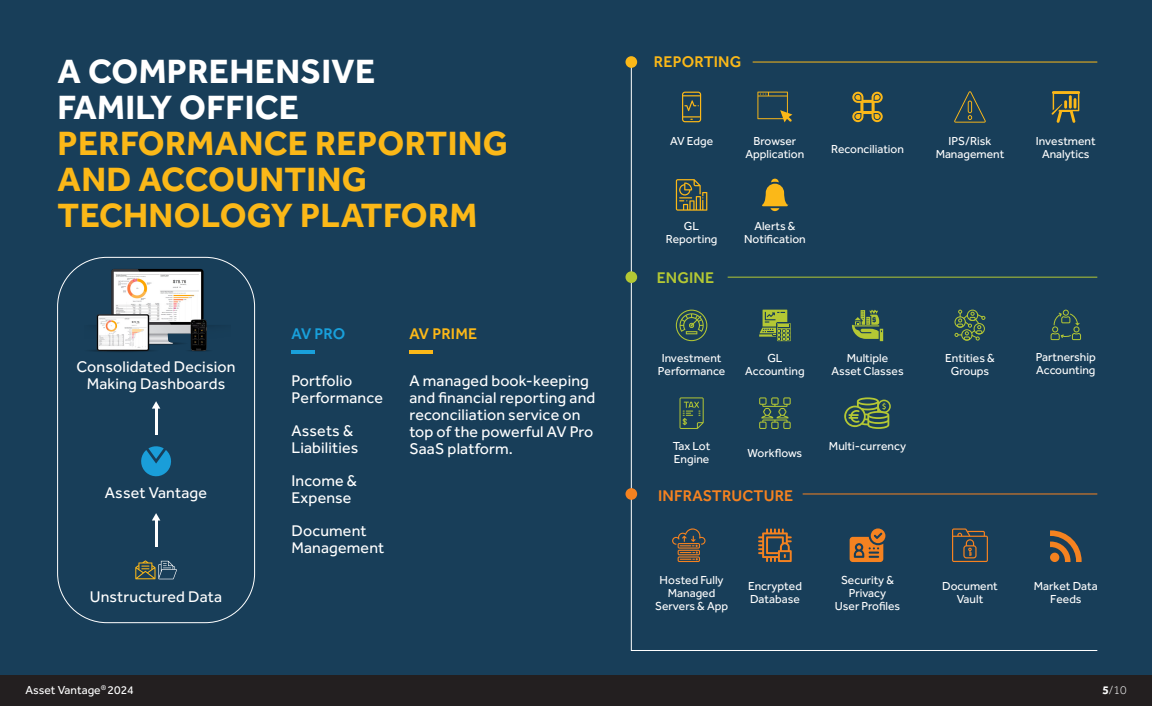
<style>
.page{position:relative;width:1152px;height:706px;background:#183e59}
.page>*{position:absolute;margin:0;border:0;box-sizing:border-box;transform-origin:0 0}
.t1{font:700 34.8px/36px "Effra";letter-spacing:.01em;color:#fbb818}
.t2{font:700 34.8px/36px "Effra";letter-spacing:.01em;color:#fff}
.t3{font:16px/17px "Effra";letter-spacing:.01em;color:#fff}
.t4{font:500 16px "Effra";letter-spacing:.01em;color:#fbb818}
.t5{font:500 16px "Effra";letter-spacing:.01em;color:#f58220}
.t6{font:500 16px "Effra";letter-spacing:.01em;color:#b4c834}
.t7{font:500 16px "Effra";color:#19a0db}
.t8{font:12px/13px "Effra";color:#fff;text-align:center}
.t9{font:300 12px "Effra";color:#fff}
.s1{font-weight:700}
</style>
<div class="page">
<div style="left:0;top:675px;width:1152px;height:31px;background:#231f20"></div>
<svg style="left:141px;top:446px;width:30px;height:31px"></svg>
<hr style="left:155px;top:519px;width:3px;height:27px;background:#fff">
<svg style="left:152px;top:513px;width:8px;height:7px"></svg>
<hr style="left:155px;top:407px;width:3px;height:27px;background:#fff">
<svg style="left:152px;top:401px;width:8px;height:7px"></svg>
<svg style="left:135px;top:560px;width:42px;height:19px"></svg>
<div style="left:57px;top:257px;width:198px;height:366px;border:1px solid #fff;border-radius:49px"></div>
<img style="left:84px;top:258px;width:146px;height:94px">
<hr style="left:291px;top:350px;width:24px;height:3px;background:#19a0db">
<hr style="left:409px;top:350px;width:24px;height:3px;background:#fbb818">
<svg style="left:631px;top:64px;width:467px;height:587px"></svg>
<div style="left:625px;top:271px;width:12px;height:12px;background:#b4c834;border-radius:50%"></div>
<div style="left:625px;top:488px;width:12px;height:12px;background:#f58220;border-radius:50%"></div>
<svg style="left:852px;top:92px;width:31px;height:30px"></svg>
<svg style="left:1052px;top:91px;width:28px;height:32px"></svg>
<svg style="left:676px;top:179px;width:31px;height:32px"></svg>
<hr style="left:753px;top:62px;width:344px;height:1px;background:#fbb818">
<hr style="left:728px;top:277px;width:369px;height:1px;background:#b4c834">
<hr style="left:803px;top:493px;width:294px;height:1px;background:#f58220">
<svg style="left:762px;top:179px;width:26px;height:32px"></svg>
<svg style="left:676px;top:309px;width:31px;height:32px"></svg>
<svg style="left:759px;top:309px;width:32px;height:32px"></svg>
<svg style="left:852px;top:309px;width:31px;height:32px"></svg>
<svg style="left:955px;top:309px;width:30px;height:31px"></svg>
<svg style="left:1051px;top:309px;width:30px;height:31px"></svg>
<svg style="left:680px;top:397px;width:24px;height:32px"></svg>
<svg style="left:759px;top:397px;width:32px;height:32px"></svg>
<svg style="left:844px;top:397px;width:47px;height:32px"></svg>
<svg style="left:672px;top:528px;width:34px;height:34px"></svg>
<svg style="left:758px;top:528px;width:34px;height:34px"></svg>
<svg style="left:850px;top:528px;width:35px;height:34px"></svg>
<svg style="left:952px;top:528px;width:36px;height:34px"></svg>
<svg style="left:1050px;top:530px;width:32px;height:32px"></svg>
<div style="left:625px;top:56px;width:12px;height:12px;background:#fbb818;border-radius:50%"></div>
<svg style="left:954px;top:91px;width:32px;height:32px"></svg>
<h1 class="t2" style="left:58px;top:53px;width:319px">A COMPREHENSIVE<br>FAMILY OFFICE</h1>
<h1 class="t1" style="left:58px;top:125px;width:452px">PERFORMANCE REPORTING<br>AND ACCOUNTING<br>TECHNOLOGY PLATFORM</h1>
<h2 class="t3" style="left:77px;top:358px;width:160px;text-align:center">Consolidated Decision<br>Making Dashboards</h2>
<h2 class="t3" style="left:105px;top:484px;width:104px">Asset Vantage</h2>
<h2 class="t3" style="left:90px;top:588px;width:134px">Unstructured Data</h2>
<h2 class="t7" style="left:291px;top:324px;width:55px">AV PRO</h2>
<h2 class="t4" style="left:409px;top:324px;width:69px">AV PRIME</h2>
<h2 class="t3" style="left:291px;top:372px;width:93px">Portfolio<br>Performance</h2>
<h2 class="t3" style="left:291px;top:422px;width:69px">Assets &amp;<br>Liabilities</h2>
<h2 class="t3" style="left:291px;top:472px;width:67px">Income &amp;<br>Expense</h2>
<h2 class="t3" style="left:291px;top:522px;width:94px">Document<br>Management</h2>
<h2 class="t3" style="left:409px;top:372px;width:188px">A managed book-keeping and financial reporting and reconciliation service on top of the powerful AV Pro<br>SaaS platform.</h2>
<h2 class="t4" style="left:654px;top:52px;width:89px">REPORTING</h2>
<p class="t8" style="left:670px;top:134px;width:45px">AV Edge</p>
<p class="t8" style="left:745px;top:134px;width:60px">Browser<br>Application</p>
<p class="t8" style="left:936px;top:134px;width:70px">IPS/Risk<br>Management</p>
<p class="t8" style="left:1036px;top:134px;width:61px">Investment<br>Analytics</p>
<p class="t8" style="left:831px;top:142px;width:74px">Reconciliation</p>
<p class="t8" style="left:666px;top:220px;width:53px">GL<br>Reporting</p>
<p class="t8" style="left:744px;top:220px;width:63px">Alerts &amp;<br>Notification</p>
<h2 class="t6" style="left:657px;top:268px;width:59px">ENGINE</h2>
<p class="t8" style="left:658px;top:351px;width:69px">Investment<br>Performance</p>
<p class="t8" style="left:745px;top:351px;width:61px">GL<br>Accounting</p>
<p class="t8" style="left:831px;top:351px;width:74px">Multiple<br>Asset Classes</p>
<p class="t8" style="left:945px;top:351px;width:51px">Entities &amp;<br>Groups</p>
<p class="t8" style="left:673px;top:439px;width:39px;text-align:left">Tax Lot<br>Engine</p>
<p class="t8" style="left:748px;top:446px;width:56px">Workflows</p>
<p class="t8" style="left:829px;top:439px;width:79px">Multi-currency</p>
<h2 class="t5" style="left:658px;top:486px;width:137px">INFRASTRUCTURE</h2>
<p class="t8" style="left:1036px;top:350px;width:61px;text-align:left">Partnership<br>Accounting</p>
<p class="t8" style="left:655px;top:573px;width:75px">Hosted Fully<br>Managed<br>Servers &amp; App</p>
<p class="t8" style="left:748px;top:579px;width:55px;text-align:left">Encrypted<br>Database</p>
<p class="t8" style="left:835px;top:573px;width:67px">Security &amp;<br>Privacy<br>User Profiles</p>
<p class="t8" style="left:942px;top:579px;width:57px">Document<br>Vault</p>
<p class="t8" style="left:1034px;top:579px;width:65px">Market Data<br>Feeds</p>
<p class="t8" style="left:25px;top:683px;width:110px">Asset Vantage<sup>®</sup> 2024</p>
<p class="t9" style="left:1102px;top:683px;width:26px"><span class="s1">5</span>/10</p>
</div>
